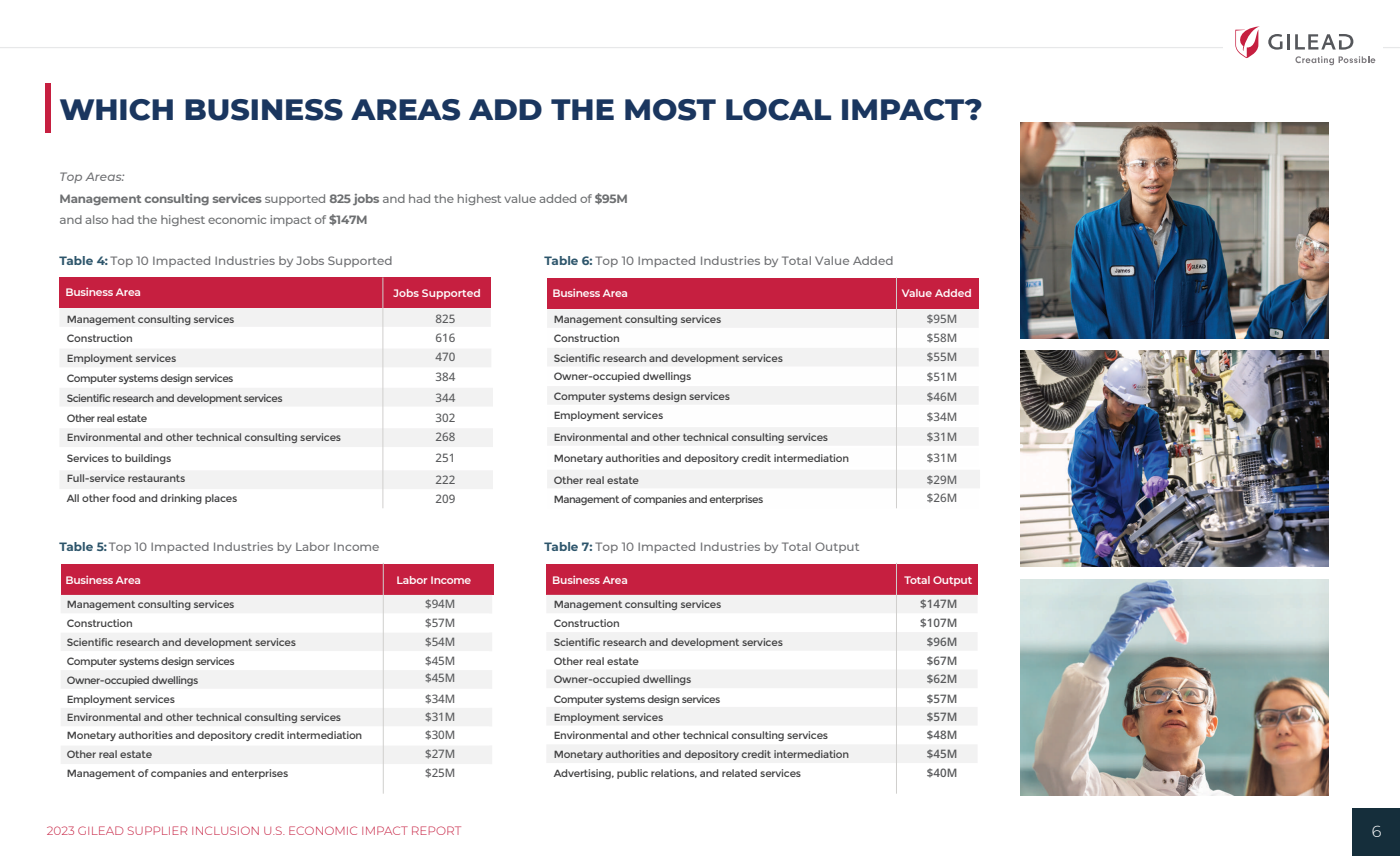
<style>
.page{position:relative;width:1400px;height:856px;background:#fff}
.page>*{position:absolute;margin:0;border:0;box-sizing:border-box;transform-origin:0 0}
.t1{font:800 30px "Montserrat";color:#1a365f}
.t2{font:300 16px "Montserrat";color:#fff}
.t3{font:500 12px "Montserrat";color:#6d6e71}
.t4{font:700 12px "Montserrat";letter-spacing:-.02em;color:#6d6f71}
.t5{font:300 12px "Montserrat";color:#c61f40}
.t6{font:500 12px "Montserrat";letter-spacing:-.02em;color:#6d6f71}
.t7{font:italic 500 12px "Montserrat";color:#6d6e71}
.t8{font:500 11.6px/19.9px "Open Sans";color:#58595b;text-align:justify}
.t9{font:600 11.6px/18.5px "Open Sans";color:#58595b}
.t10{font:600 10.76px "Montserrat";letter-spacing:-.02em;color:#fff}
.t11{font:600 10.76px "Montserrat";color:#fff}
.t12{font:10.4px/18.5px "Montserrat";letter-spacing:-.02em;color:#3f3f40}
.t13{font:10.4px/19.8px "Montserrat";letter-spacing:-.05em;color:#3f3f40}
.s1{font-weight:700}
.s2{font-weight:500}
.s3{font-weight:700;color:#2d556b}
</style>
<div class="page">
<img style="left:1020px;top:580px;width:308px;height:216px">
<img style="left:1020px;top:351px;width:308px;height:216px">
<img style="left:1020px;top:122px;width:308px;height:216px">
<div style="left:1352px;top:808px;width:48px;height:48px;background:#152e3b"></div>
<div style="left:45px;top:83px;width:5px;height:49px;background:#c61f40"></div>
<hr style="left:0;top:47px;width:1284px;height:1px;background:#e7e8e9">
<hr style="left:1365px;top:47px;width:35px;height:1px;background:#e7e8e9">
<div style="left:1223px;top:5px;width:159px;height:73px;background:#fff"></div>
<svg style="left:1268px;top:34px;width:15px;height:16px"></svg>
<hr style="left:1287px;top:34px;width:3px;height:16px;background:#55575b">
<svg style="left:1295px;top:34px;width:58px;height:16px"></svg>
<svg style="left:1235px;top:26px;width:25px;height:32px"></svg>
<svg style="left:1295px;top:56px;width:80px;height:9px"></svg>
<svg style="left:60px;top:308px;width:433px;height:181px;fill:#f4f3f4"></svg>
<div style="left:59px;top:277px;width:432px;height:31px;background:#c61f40"></div>
<hr style="left:383px;top:277px;width:1px;height:231px;background:#d0cfcd">
<div style="left:61px;top:564px;width:432px;height:31px;background:#c61f40"></div>
<div style="left:61px;top:595px;width:431px;height:169px;background:#f2f2f2"></div>
<svg style="left:61px;top:614px;width:429px;height:169px"></svg>
<svg style="left:547px;top:309px;width:433px;height:179px;fill:#f4f3f4"></svg>
<div style="left:547px;top:278px;width:432px;height:30px;background:#c61f40"></div>
<div style="left:546px;top:564px;width:432px;height:31px;background:#c61f40"></div>
<div style="left:547px;top:595px;width:430px;height:168px;background:#f2f2f2"></div>
<svg style="left:547px;top:613px;width:429px;height:150px"></svg>
<hr style="left:896px;top:277px;width:1px;height:231px;background:#d0cfcd">
<hr style="left:896px;top:563px;width:1px;height:231px;background:#d0cfcd">
<hr style="left:383px;top:563px;width:1px;height:231px;background:#d0cfcd">
<h1 class="t1" style="left:59px;top:88px;width:925px">WHICH BUSINESS AREAS ADD THE MOST LOCAL IMPACT?</h1>
<p class="t7" style="left:59px;top:169px;width:66px;rotate:-1deg">Top Areas:</p>
<p class="t6" style="left:59px;top:211px;width:310px">and also had the highest economic impact of <span class="s1">$147M</span></p>
<p class="t4" style="left:59px;top:190px;width:570px">Management consulting services <span class="s2">supported</span> 825 jobs <span class="s2">and had the highest value added of</span> $95M</p>
<p class="t3" style="left:59px;top:253px;width:335px"><span class="s3">Table 4:</span> Top 10 Impacted Industries by Jobs Supported</p>
<p class="t10" style="left:65px;top:284px;width:77px">Business Area</p>
<p class="t11" style="left:393px;top:285px;width:89px">Jobs Supported</p>
<p class="t13" style="left:67px;top:310px;width:217px">Management consulting services<br>Construction<br>Employment services<br>Computer systems design services<br>Scientific research and development services<br>Other real estate</p>
<p class="t12" style="left:67px;top:427px;width:276px;line-height:21.1px">Environmental and other technical consulting services<br>Services to buildings</p>
<p class="t12" style="left:67px;top:469px;width:172px;line-height:19.8px">Full-service restaurants<br>All other food and drinking places</p>
<p class="t8" style="left:436px;top:308px;width:21px">825<br>616<br>470<br>384<br>344<br>302<br>268<br>251</p>
<p class="t8" style="left:436px;top:470px;width:21px;line-height:18.8px">222<br>209</p>
<p class="t3" style="left:59px;top:538px;width:322px"><span class="s3">Table 5:</span> Top 10 Impacted Industries by Labor Income</p>
<p class="t10" style="left:65px;top:573px;width:77px">Business Area</p>
<p class="t10" style="left:397px;top:573px;width:76px">Labor Income</p>
<p class="t8" style="left:425px;top:594px;width:32px;line-height:18.8px">$94M $57M $54M $45M</p>
<p class="t8" style="left:425px;top:667px;width:32px;line-height:21px">$45M $34M</p>
<p class="t8" style="left:425px;top:707px;width:32px;line-height:18.6px">$31M $30M $27M $25M</p>
<p class="t12" style="left:67px;top:595px;width:231px;line-height:18.8px">Management consulting services<br>Construction<br>Scientific research and development services<br>Computer systems design services</p>
<p class="t12" style="left:67px;top:671px;width:297px">Owner-occupied dwellings<br>Employment services<br>Environmental and other technical consulting services Monetary authorities and depository credit intermediation Other real estate<br>Management of companies and enterprises</p>
<p class="t3" style="left:545px;top:253px;width:351px"><span class="s3">Table 6:</span> Top 10 Impacted Industries by Total Value Added</p>
<p class="t10" style="left:552px;top:285px;width:77px">Business Area</p>
<p class="t10" style="left:902px;top:285px;width:72px">Value Added</p>
<p class="t12" style="left:554px;top:310px;width:231px;line-height:19.4px">Management consulting services<br>Construction<br>Scientific research and development services</p>
<p class="t12" style="left:554px;top:367px;width:139px">Owner-occupied dwellings</p>
<p class="t8" style="left:927px;top:308px;width:32px;line-height:19.6px">$95M $58M $55M $51M</p>
<p class="t12" style="left:554px;top:388px;width:178px">Computer systems design services</p>
<p class="t8" style="left:927px;top:387px;width:32px">$46M</p>
<p class="t12" style="left:554px;top:406px;width:111px">Employment services</p>
<p class="t8" style="left:927px;top:407px;width:32px">$34M</p>
<p class="t12" style="left:554px;top:428px;width:276px">Environmental and other technical consulting services</p>
<p class="t8" style="left:927px;top:427px;width:32px">$31M</p>
<p class="t12" style="left:554px;top:449px;width:297px">Monetary authorities and depository credit intermediation</p>
<p class="t8" style="left:927px;top:447px;width:32px">$31M</p>
<p class="t12" style="left:554px;top:472px;width:87px">Other real estate</p>
<p class="t8" style="left:927px;top:469px;width:32px">$29M</p>
<p class="t13" style="left:554px;top:490px;width:211px">Management of companies and enterprises</p>
<p class="t8" style="left:927px;top:488px;width:32px">$26M</p>
<p class="t3" style="left:545px;top:538px;width:317px"><span class="s3">Table 7:</span> Top 10 Impacted Industries by Total Output</p>
<p class="t10" style="left:552px;top:572px;width:77px">Business Area</p>
<p class="t12" style="left:554px;top:595px;width:169px;line-height:18.8px">Management consulting services<br>Construction</p>
<p class="t10" style="left:905px;top:572px;width:69px">Total Output</p>
<p class="t9" style="left:920px;top:594px;width:39px;line-height:18.8px">$147M $107M</p>
<p class="t12" style="left:554px;top:633px;width:231px">Scientific research and development services</p>
<p class="t9" style="left:927px;top:632px;width:32px">$96M</p>
<p class="t12" style="left:554px;top:652px;width:87px">Other real estate</p>
<p class="t9" style="left:927px;top:651px;width:32px">$67M</p>
<p class="t12" style="left:554px;top:670px;width:139px">Owner-occupied dwellings</p>
<p class="t9" style="left:927px;top:669px;width:32px">$62M</p>
<p class="t12" style="left:554px;top:690px;width:297px">Computer systems design services<br>Employment services<br>Environmental and other technical consulting services Monetary authorities and depository credit intermediation Advertising, public relations, and related services</p>
<p class="t9" style="left:927px;top:689px;width:32px;text-align:justify">$57M $57M $48M $45M $40M</p>
<p class="t5" style="left:47px;top:822px;width:416px">2023 GILEAD SUPPLIER INCLUSION U.S. ECONOMIC IMPACT REPORT</p>
<h2 class="t2" style="left:1372px;top:821px;width:11px">6</h2>
</div>
